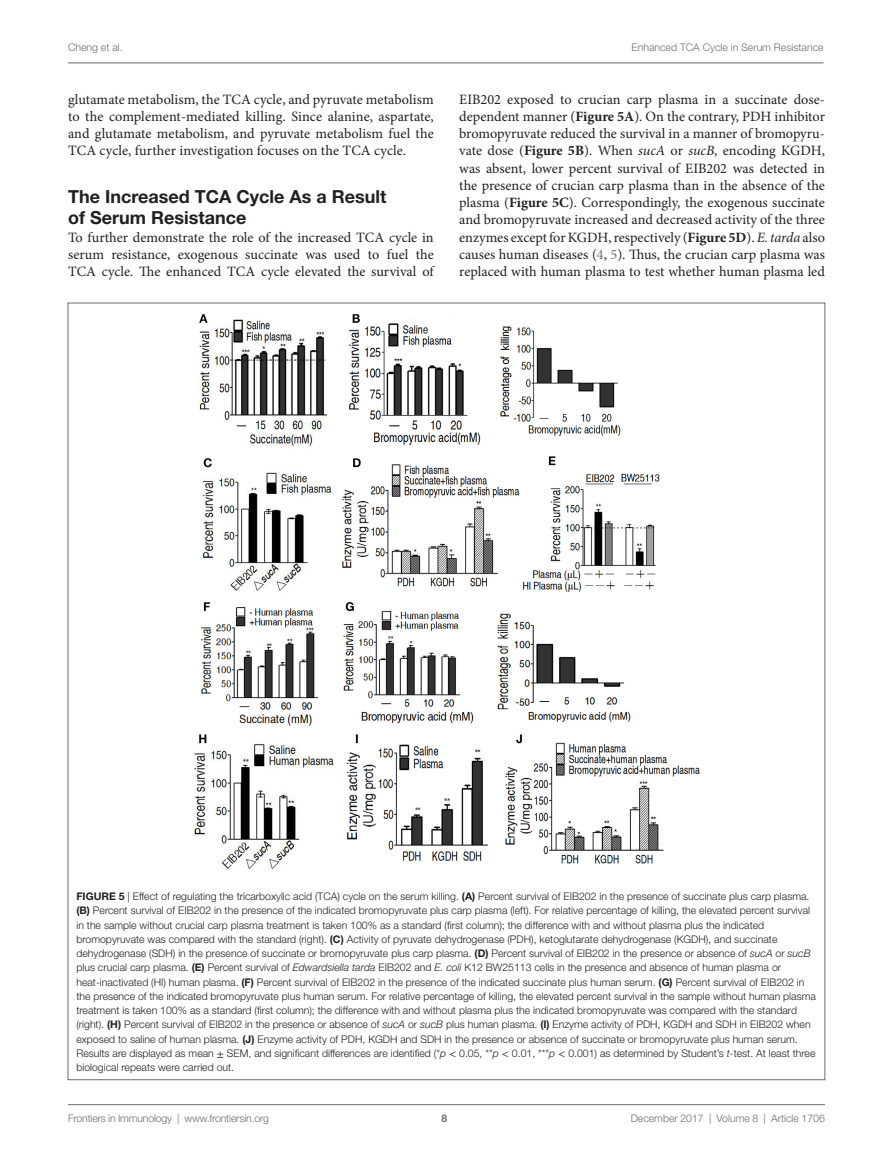
<style>
.page{position:relative;width:893px;height:1170px;background:#fff}
.page>*{position:absolute;margin:0;border:0;box-sizing:border-box;transform-origin:0 0}
.t1{font:700 18px/21px "Helvetica Neue LT Std";color:#231f20}
.t2{font:14.25px/17.2px "Minion Pro";color:#231f20;text-align:justify}
.t3{font:300 10.5px/14.2px "Helvetica Neue LT Std";color:#231f20}
.t4{font:300 10.5px "Helvetica Neue LT Std";color:#6c6d70}
.t5{font:700 10.5px "Helvetica Neue LT Std";color:#6c6d70}
.s1{font-weight:700}
.s2{font-style:italic}
.s3{color:#6c6d70}
.s4{font-family:"STIX General";font-weight:400}
</style>
<div class="page">
<img style="left:193px;top:314px;width:507px;height:556px">
<hr style="left:68px;top:63px;width:756px;height:1px;background:#6c6d70">
<hr style="left:68px;top:1104px;width:757px;height:1px;background:#6c6d70">
<p class="t4" style="left:68px;top:41px;width:56px">Cheng et al.</p>
<p class="t4" style="left:632px;top:41px;width:193px">Enhanced TCA Cycle in Serum Resistance</p>
<p class="t2" style="left:68px;top:90px;width:367px">glutamate metabolism, the TCA cycle, and pyruvate metabolism to the complement-mediated killing. Since alanine, aspartate, and glutamate metabolism, and pyruvate metabolism fuel the TCA cycle, further investigation focuses on the TCA cycle.</p>
<h1 class="t1" style="left:68px;top:186px;width:320px">The Increased TCA Cycle As a Result of Serum Resistance</h1>
<h2 class="t2" style="left:68px;top:228px;width:367px">To further demonstrate the role of the increased TCA cycle in serum resistance, exogenous succinate was used to fuel the TCA cycle. The enhanced TCA cycle elevated the survival of</h2>
<p class="t2" style="left:459px;top:90px;width:367px">EIB202 exposed to crucian carp plasma in a succinate dose&shy;dependent manner (<span class="s1">Figure 5A</span>). On the contrary, PDH inhibitor bromopyruvate reduced the survival in a manner of bromopyru&shy;vate dose (<span class="s1">Figure 5B</span>). When <span class="s2">sucA</span> or <span class="s2">sucB</span>, encoding KGDH, was absent, lower percent survival of EIB202 was detected in the presence of crucian carp plasma than in the absence of the plasma (<span class="s1">Figure 5C</span>). Correspondingly, the exogenous succinate and bromopyruvate increased and decreased activity of the three enzymes except for KGDH, respectively (<span class="s1">Figure 5D</span>). <span class="s2">E. tarda</span> also causes human diseases (<span class="s3">4</span>, <span class="s3">5</span>). Thus, the crucian carp plasma was replaced with human plasma to test whether human plasma led</p>
<p class="t3" style="left:76px;top:889px;width:741px"><span class="s1">Figure 5</span> | Effect of regulating the tricarboxylic acid (TCA) cycle on the serum killing. <span class="s1">(A)</span> Percent survival of EIB202 in the presence of succinate plus carp plasma. <span class="s1">(B)</span> Percent survival of EIB202 in the presence of the indicated bromopyruvate plus carp plasma (left). For relative percentage of killing, the elevated percent survival in the sample without crucial carp plasma treatment is taken 100% as a standard (first column); the difference with and without plasma plus the indicated bromopyruvate was compared with the standard (right). <span class="s1">(C)</span> Activity of pyruvate dehydrogenase (PDH), ketoglutarate dehydrogenase (KGDH), and succinate dehydrogenase (SDH) in the presence of succinate or bromopyruvate plus carp plasma. <span class="s1">(D)</span> Percent survival of EIB202 in the presence or absence of <span class="s2">sucA</span> or <span class="s2">sucB </span>plus crucial carp plasma. <span class="s1">(E)</span> Percent survival of <span class="s2">Edwardsiella tarda</span> EIB202 and <span class="s2">E. coli</span> K12 BW25113 cells in the presence and absence of human plasma or heat-inactivated (HI) human plasma. <span class="s1">(F)</span> Percent survival of EIB202 in the presence of the indicated succinate plus human serum. <span class="s1">(G)</span> Percent survival of EIB202 in the presence of the indicated bromopyruvate plus human serum. For relative percentage of killing, the elevated percent survival in the sample without human plasma treatment is taken 100% as a standard (first column); the difference with and without plasma plus the indicated bromopyruvate was compared with the standard (right). <span class="s1">(H)</span> Percent survival of EIB202 in the presence or absence of <span class="s2">sucA</span> or <span class="s2">sucB</span> plus human plasma. <span class="s1">(I)</span> Enzyme activity of PDH, KGDH and SDH in EIB202 when exposed to saline of human plasma. <span class="s1">(J)</span> Enzyme activity of PDH, KGDH and SDH in the presence or absence of succinate or bromopyruvate plus human serum.<br>Results are displayed as mean <span class="s4">±</span> SEM, and significant differences are identified (*<span class="s2">p</span> <span class="s4">&lt;</span> 0.05, **<span class="s2">p</span> <span class="s4">&lt;</span> 0.01, ***<span class="s2">p</span> <span class="s4">&lt;</span> 0.001) as determined by Student’s <span class="s2">t</span>-test. At least three biological repeats were carried out.</p>
<p class="t4" style="left:68px;top:1111px;width:203px">Frontiers in Immunology | www.frontiersin.org</p>
<p class="t4" style="left:631px;top:1111px;width:196px">December 2017 | Volume 8 | Article 1706</p>
<p class="t5" style="left:441px;top:1111px;width:7px">8</p>
</div>
